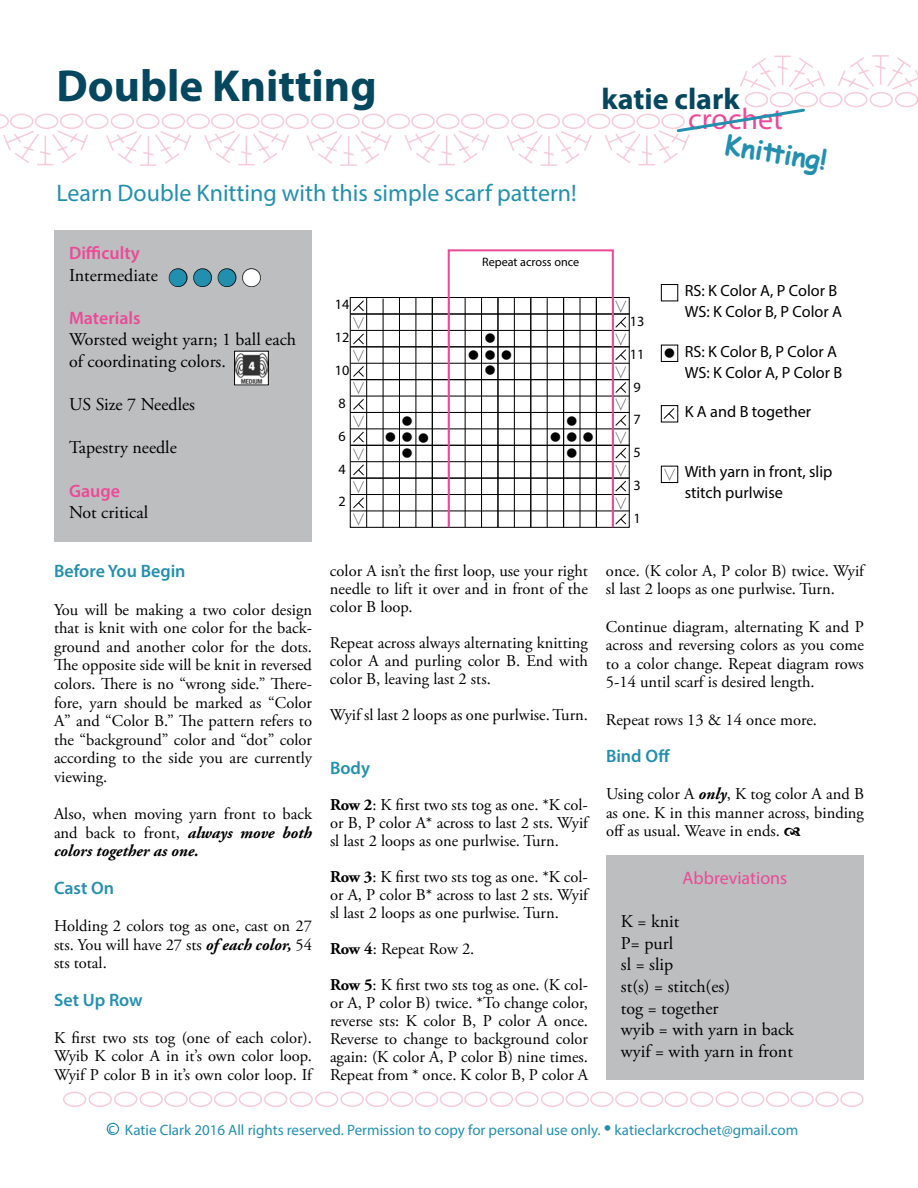
<style>
.page{position:relative;width:918px;height:1188px;background:#fff}
.page>*{position:absolute;margin:0;border:0;box-sizing:border-box;transform-origin:0 0}
.t1{font:700 45px "Myriad Pro";color:#05475e}
.t2{font:700 30px "Myriad Pro";color:#05475e}
.t3{font:30px "Myriad Pro";color:#eb4a98}
.t4{font:700 27px "Comic Sans MS";color:#238faf}
.t5{font:24px "Myriad Pro";color:#238faf}
.t6{font:24px "Zapf Dingbats ITC";color:#238faf}
.t7{font:18px/21.6px "Adobe Garamond Pro";color:#000}
.t8{font:600 18px "Myriad Pro";color:#238faf}
.t9{font:600 18px "Myriad Pro";color:#eb4a98}
.t10{font:18px "Myriad Pro";color:#eb4a98}
.t11{font:16.5px/18.6px "Adobe Garamond Pro";color:#000;text-align:justify}
.t12{font:16.2px/21.3px "Myriad Pro";color:#000}
.t13{font:16.2px "Wingdings";color:#000}
.t14{font:15px "Myriad Pro";color:#238faf}
.t15{font:14.25px "Myriad Pro";color:#000}
.t16{font:12.15px "Myriad Pro";color:#000}
.s1{color:#fff}
.s2{font-weight:700;font-style:italic}
.s3{font-weight:700}
.s4{font-size:27px}
</style>
<div class="page">
<svg style="left:0;top:55px;width:918px;height:111px"></svg>
<svg style="left:63px;top:1091px;width:801px;height:16px"></svg>
<div style="left:107px;top:1123px;width:12px;height:12px;border:1px solid #238faf;border-radius:50%"></div>
<div style="left:54px;top:231px;width:258px;height:311px;background:#bcbec0"></div>
<svg style="left:168px;top:268px;width:93px;height:19px"></svg>
<img style="left:236px;top:353px;width:31px;height:30px">
<div style="left:234px;top:351px;width:35px;height:34px;border:1px solid #000"></div>
<div style="left:606px;top:855px;width:258px;height:225px;background:#bcbec0"></div>
<div style="left:661px;top:284px;width:17px;height:17px;border:1px solid #000"></div>
<div style="left:661px;top:345px;width:17px;height:17px;border:1px solid #000"></div>
<div style="left:661px;top:405px;width:17px;height:18px;border:1px solid #000"></div>
<div style="left:661px;top:466px;width:17px;height:17px;border:1px solid #000"></div>
<svg style="left:662px;top:407px;width:13px;height:13px"></svg>
<svg style="left:663px;top:467px;width:13px;height:15px"></svg>
<div style="left:350px;top:297px;width:280px;height:231px;border:1px solid #000"></div>
<hr style="left:366px;top:298px;width:1px;height:229px;background:#000">
<hr style="left:383px;top:299px;width:1px;height:229px;background:#000">
<hr style="left:399px;top:298px;width:1px;height:229px;background:#000">
<hr style="left:415px;top:298px;width:1px;height:229px;background:#000">
<hr style="left:432px;top:298px;width:1px;height:229px;background:#000">
<hr style="left:465px;top:298px;width:1px;height:229px;background:#000">
<hr style="left:481px;top:298px;width:1px;height:229px;background:#000">
<hr style="left:497px;top:298px;width:1px;height:229px;background:#000">
<hr style="left:514px;top:298px;width:1px;height:229px;background:#000">
<hr style="left:530px;top:298px;width:1px;height:229px;background:#000">
<hr style="left:547px;top:298px;width:1px;height:229px;background:#000">
<hr style="left:563px;top:298px;width:1px;height:229px;background:#000">
<hr style="left:580px;top:298px;width:1px;height:229px;background:#000">
<hr style="left:596px;top:298px;width:1px;height:229px;background:#000">
<hr style="left:350px;top:313px;width:279px;height:2px;background:#000">
<hr style="left:350px;top:330px;width:279px;height:1px;background:#000">
<hr style="left:350px;top:346px;width:279px;height:1px;background:#000">
<hr style="left:350px;top:363px;width:279px;height:1px;background:#000">
<hr style="left:350px;top:379px;width:279px;height:1px;background:#000">
<hr style="left:350px;top:396px;width:279px;height:1px;background:#000">
<hr style="left:350px;top:412px;width:279px;height:1px;background:#000">
<hr style="left:350px;top:428px;width:279px;height:1px;background:#000">
<hr style="left:350px;top:445px;width:279px;height:1px;background:#000">
<hr style="left:350px;top:461px;width:279px;height:1px;background:#000">
<hr style="left:350px;top:478px;width:279px;height:1px;background:#000">
<hr style="left:350px;top:494px;width:279px;height:1px;background:#000">
<hr style="left:350px;top:510px;width:279px;height:1px;background:#000">
<div style="left:448px;top:249px;width:166px;height:279px;border:2px solid #eb4a98"></div>
<svg style="left:352px;top:300px;width:13px;height:227px"></svg>
<svg style="left:614px;top:300px;width:13px;height:225px"></svg>
<svg style="left:675px;top:107px;width:132px;height:27px"></svg>
<svg style="left:567px;top:428px;width:10px;height:17px"></svg>
<svg style="left:402px;top:428px;width:10px;height:17px"></svg>
<svg style="left:485px;top:346px;width:10px;height:18px"></svg>
<h1 class="t1" style="left:57px;top:56px;width:322px">Double Knitting</h1>
<h3 class="t5" style="left:57px;top:178px;width:522px">Learn Double Knitting with this simple scarf pattern!</h3>
<h2 class="t2" style="left:602px;top:79px;width:140px">katie clark</h2>
<h2 class="t3" style="left:688px;top:100px;width:96px">crochet</h2>
<h3 class="t4" style="left:729px;top:125px;width:104px;rotate:9deg">Knitting!</h3>
<p class="t9" style="left:69px;top:242px;width:72px">Difficulty</p>
<p class="t7" style="left:69px;top:265px;width:90px">Intermediate</p>
<p class="t9" style="left:69px;top:306px;width:73px">Materials</p>
<p class="t7" style="left:69px;top:330px;width:229px">Worsted weight yarn; 1 ball each of coordinating colors.</p>
<p class="t7" style="left:69px;top:394px;width:128px">US Size 7 Needles</p>
<p class="t7" style="left:69px;top:438px;width:109px">Tapestry needle</p>
<p class="t9" style="left:69px;top:479px;width:53px">Gauge</p>
<p class="t7" style="left:69px;top:502px;width:81px">Not critical</p>
<h3 class="t6" style="left:169px;top:266px;width:94px">● ● ●<span class="s1">●</span></h3>
<p class="t15" style="left:335px;top:296px;width:16px">14</p>
<p class="t15" style="left:335px;top:329px;width:16px">12</p>
<p class="t15" style="left:335px;top:361px;width:16px">10</p>
<p class="t15" style="left:339px;top:394px;width:9px">8</p>
<p class="t15" style="left:339px;top:427px;width:9px">6</p>
<p class="t15" style="left:339px;top:460px;width:9px">4</p>
<p class="t15" style="left:339px;top:493px;width:9px">2</p>
<p class="t13" style="left:385px;top:429px;width:46px">● ● ●</p>
<p class="t16" style="left:482px;top:254px;width:99px">Repeat across once</p>
<p class="t13" style="left:468px;top:346px;width:46px">● ● ●</p>
<p class="t13" style="left:549px;top:429px;width:46px">● ● ●</p>
<p class="t15" style="left:630px;top:312px;width:16px">13</p>
<p class="t15" style="left:630px;top:345px;width:16px">11</p>
<p class="t15" style="left:634px;top:378px;width:9px">9</p>
<p class="t15" style="left:634px;top:411px;width:9px">7</p>
<p class="t15" style="left:634px;top:444px;width:9px">5</p>
<p class="t15" style="left:634px;top:477px;width:9px">3</p>
<p class="t15" style="left:634px;top:509px;width:9px">1</p>
<p class="t13" style="left:663px;top:344px;width:14px">●</p>
<p class="t12" style="left:685px;top:280px;width:159px">RS: K Color A, P Color B<br>WS: K Color B, P Color A</p>
<p class="t12" style="left:685px;top:340px;width:159px">RS: K Color B, P Color A<br>WS: K Color A, P Color B</p>
<p class="t12" style="left:685px;top:401px;width:128px">K A and B together</p>
<p class="t12" style="left:685px;top:461px;width:149px">With yarn in front, slip stitch purlwise</p>
<p class="t8" style="left:54px;top:560px;width:133px">Before You Begin</p>
<p class="t11" style="left:54px;top:601px;width:260px">You will be making a two color design that is knit with one color for the back&shy;ground and another color for the dots.<br>The opposite side will be knit in reversed colors. There is no “wrong side.” There&shy;fore, yarn should be marked as “Color A” and “Color B.” The pattern refers to the “background” color and “dot” color according to the side you are currently viewing.</p>
<p class="t11" style="left:54px;top:805px;width:260px">Also, when moving yarn front to back and back to front, <span class="s2">always move both colors together as one.</span></p>
<p class="t8" style="left:54px;top:876px;width:62px">Cast On</p>
<p class="t11" style="left:54px;top:917px;width:259px">Holding 2 colors tog as one, cast on 27 sts. You will have 27 sts <span class="s2">of each color,</span> 54 sts total.</p>
<p class="t8" style="left:54px;top:988px;width:90px">Set Up Row</p>
<p class="t11" style="left:54px;top:1029px;width:260px">K first two sts tog (one of each color).<br>Wyib K color A in it’s own color loop.<br>Wyif P color B in it’s own color loop. If</p>
<p class="t11" style="left:330px;top:562px;width:260px;line-height:18px">color A isn’t the first loop, use your right needle to lift it over and in front of the color B loop.</p>
<p class="t11" style="left:330px;top:634px;width:260px;line-height:18px">Repeat across always alternating knitting color A and purling color B. End with color B, leaving last 2 sts.</p>
<p class="t11" style="left:330px;top:706px;width:260px">Wyif sl last 2 loops as one purlwise. Turn.</p>
<p class="t8" style="left:330px;top:756px;width:42px">Body</p>
<p class="t11" style="left:330px;top:796px;width:260px;line-height:18px"><span class="s3">Row 2</span>: K first two sts tog as one. *K col&shy;or B, P color A* across to last 2 sts. Wyif sl last 2 loops as one purlwise. Turn.</p>
<p class="t11" style="left:330px;top:868px;width:260px;line-height:18px"><span class="s3">Row 3</span>: K first two sts tog as one. *K col&shy;or A, P color B* across to last 2 sts. Wyif sl last 2 loops as one purlwise. Turn.</p>
<p class="t11" style="left:330px;top:931px;width:260px;line-height:36px"><span class="s3">Row 4</span>: Repeat Row 2.<br><span class="s3">Row 5</span>: K first two sts tog as one. (K col-</p>
<p class="t11" style="left:330px;top:994px;width:260px;line-height:18px">or A, P color B) twice. *To change color, reverse sts: K color B, P color A once.<br>Reverse to change to background color again: (K color A, P color B) nine times.<br>Repeat from * once. K color B, P color A</p>
<p class="t11" style="left:606px;top:562px;width:260px">once. (K color A, P color B) twice. Wyif sl last 2 loops as one purlwise. Turn.</p>
<p class="t11" style="left:606px;top:618px;width:260px">Continue diagram, alternating K and P across and reversing colors as you come to a color change. Repeat diagram rows 5-14 until scarf is desired length.</p>
<p class="t11" style="left:606px;top:711px;width:213px">Repeat rows 13 &amp; 14 once more.</p>
<p class="t8" style="left:606px;top:744px;width:65px">Bind Off</p>
<p class="t11" style="left:606px;top:785px;width:260px">Using color A <span class="s2">only</span>, K tog color A and B as one. K in this manner across, binding off as usual. Weave in ends.</p>
<p class="t10" style="left:683px;top:867px;width:106px">Abbreviations</p>
<p class="t7" style="left:621px;top:911px;width:174px">K = knit<br>P= purl<br>sl = slip<br>st(s) = stitch(es)<br>tog = together<br>wyib = with yarn in back wyif = with yarn in front</p>
<p class="t14" style="left:109px;top:1121px;width:691px"><sup>c</sup> Katie Clark 2016 All rights reserved. Permission to copy for personal use only. <span class="s4">•</span> katieclarkcrochet@gmail.com</p>
</div>
